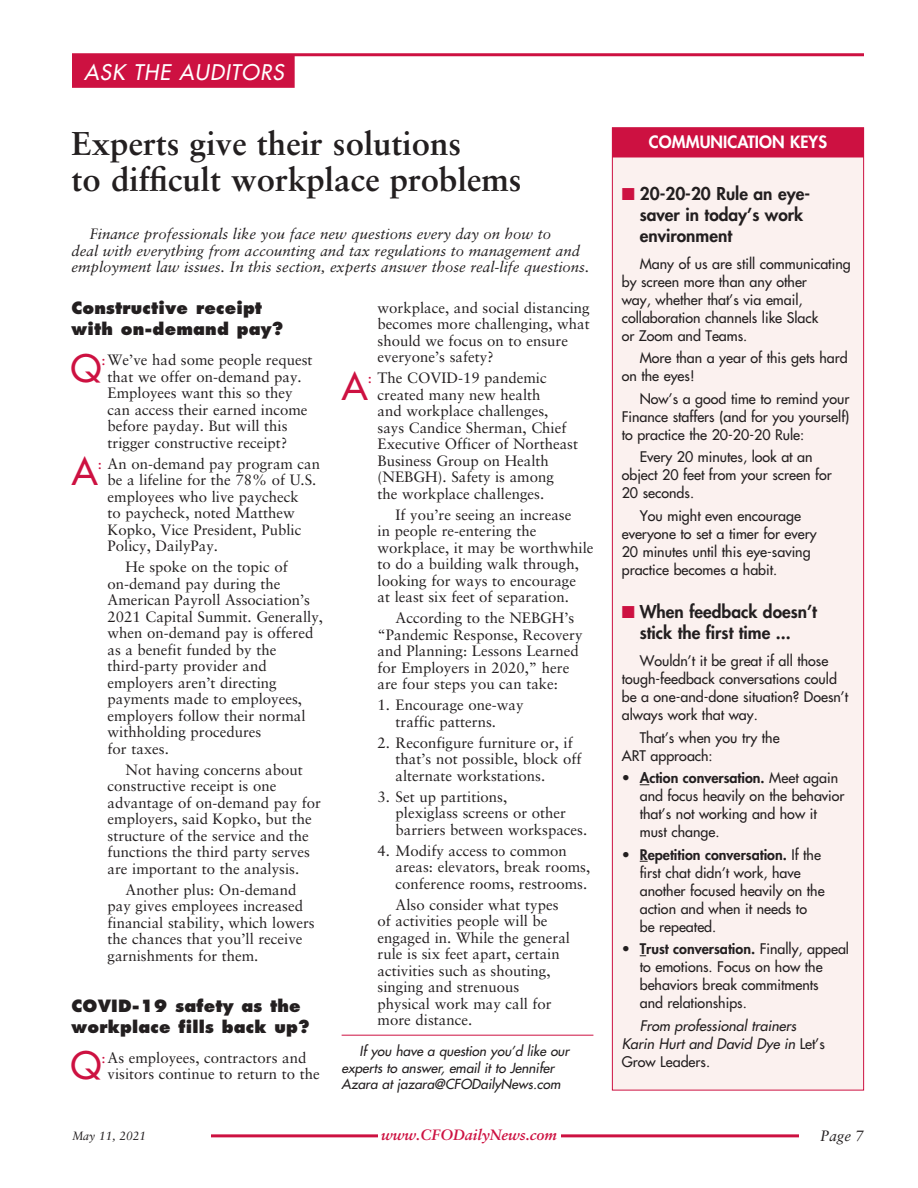
<style>
.page{position:relative;width:918px;height:1188px;background:#fff}
.page>*{position:absolute;margin:0;border:0;box-sizing:border-box;transform-origin:0 0}
.Q_As{font:36.9px "Futura";color:#cd1141}
.Major_Headline{font:700 33px/36px "Sabon";color:#231f20}
.Department_Head{font:italic 21px "Futura";letter-spacing:.05em;color:#fff}
._7__Sidebar_headline{font:800 17.25px/21px "Futura";color:#231f20}
.Q_A_subhead{font:800 16.5px/21px "Futura";letter-spacing:.01em;color:#231f20}
._9__sidebar_cap{font:800 16.5px "Futura";letter-spacing:.005em;color:#fff}
.Q_A_copy{font:15px/16.5px "Sabon";color:#231f20}
.Q_As-2{font:15px/16.5px "Sabon";color:#231f20}
.Q_A_bullets{font:15px/16.5px "Sabon";color:#231f20}
.t1{font:italic 15px/16.5px "Sabon";color:#231f20}
.t2{font:italic 700 15px "Sabon";color:#cd1141}
._5__Sidebar_Copy{font:14.25px/18px "Futura";color:#231f20}
._6__Sidebar_bullets{font:14.25px/18px "Futura";color:#231f20}
._5__Sidebar_Copy-2{font:italic 14.25px/18px "Futura";color:#231f20}
.t3{font:italic 13.5px/16.5px "Futura";color:#231f20}
.t4{font:italic 12px "Sabon";color:#231f20}
.s1{color:#cd1141}
.s2{font-weight:800}
.s3{font-style:normal}
</style>
<div class="page">
<div style="left:72px;top:55px;width:223px;height:33px;background:#cd1141"></div>
<hr style="left:72px;top:53px;width:792px;height:3px;background:#cd1141">
<div style="left:612px;top:128px;width:252px;height:962px;background:#fbf1ef"></div>
<div style="left:612px;top:127px;width:252px;height:30px;background:#cd1141"></div>
<hr style="left:72px;top:1134px;width:792px;height:3px;background:#cd1141">
<div style="left:800px;top:1120px;width:64px;height:30px;background:#fff"></div>
<div style="left:72px;top:1120px;width:138px;height:31px;background:#fff"></div>
<hr style="left:342px;top:1035px;width:251px;height:1px;background:#cd1141">
<div style="left:378px;top:1123px;width:182px;height:21px;background:#fff"></div>
<p class="Department_Head" style="left:84px;top:59px;width:201px">ASK THE AUDITORS</p>
<p class="Major_Headline" style="left:72px;top:125px;width:452px">Experts give their solutions<br>to difficult workplace problems</p>
<p class="t1" style="left:72px;top:226px;width:519px;text-indent:18px">Finance professionals like you face new questions every day on how to<br>deal with everything from accounting and tax regulations to management and employment law issues. In this section, experts answer those real-life questions.</p>
<p class="_9__sidebar_cap" style="left:649px;top:132px;width:180px">COMMUNICATION KEYS</p>
<p class="_7__Sidebar_headline" style="left:640px;top:183px;width:172px;text-indent:-18px"><span class="s1">■</span> 20-20-20 Rule an eye&shy;saver in today’s work environment</p>
<p class="_5__Sidebar_Copy" style="left:622px;top:255px;width:230px;text-indent:18px">Many of us are still communicating by screen more than any other<br>way, whether that’s via email, collaboration channels like Slack<br>or Zoom and Teams.</p>
<p class="_5__Sidebar_Copy" style="left:622px;top:349px;width:228px;text-indent:18px">More than a year of this gets hard on the eyes!</p>
<p class="_5__Sidebar_Copy" style="left:622px;top:390px;width:229px;text-align:justify;text-indent:18px">Now’s a good time to remind your Finance staffers (and for you yourself) to practice the 20-20-20 Rule:</p>
<p class="_5__Sidebar_Copy" style="left:622px;top:448px;width:211px;text-indent:18px">Every 20 minutes, look at an object 20 feet from your screen for<br>20 seconds.</p>
<p class="_5__Sidebar_Copy" style="left:622px;top:507px;width:197px;text-indent:18px">You might even encourage everyone to set a timer for every<br>20 minutes until this eye-saving practice becomes a habit.</p>
<p class="_7__Sidebar_headline" style="left:622px;top:601px;width:197px;text-align:center"><span class="s1">■</span> When feedback doesn’t stick the first time ...</p>
<p class="_5__Sidebar_Copy" style="left:622px;top:652px;width:228px;text-indent:18px">Wouldn’t it be great if all those tough-feedback conversations could be a one-and-done situation? Doesn’t always work that way.</p>
<p class="_5__Sidebar_Copy" style="left:622px;top:729px;width:159px;text-indent:18px">That’s when you try the<br>ART approach:</p>
<p class="_6__Sidebar_bullets" style="left:640px;top:769px;width:206px;text-indent:-18px">• <span class="s2">Action conversation.</span> Meet again and focus heavily on the behavior that’s not working and how it must change.</p>
<p class="_6__Sidebar_bullets" style="left:640px;top:846px;width:186px;text-indent:-18px">• <span class="s2">Repetition conversation.</span> If the first chat didn’t work, have another focused heavily on the action and when it needs to be repeated.</p>
<p class="_6__Sidebar_bullets" style="left:640px;top:940px;width:211px;text-indent:-18px">• <span class="s2">Trust conversation.</span> Finally, appeal to emotions. Focus on how the behaviors break commitments<br>and relationships.</p>
<p class="_5__Sidebar_Copy-2" style="left:622px;top:1017px;width:205px;text-indent:18px">From professional trainers<br>Karin Hurt and David Dye in <span class="s3">Let’s<br>Grow Leaders.</span></p>
<p class="Q_A_subhead" style="left:72px;top:298px;width:213px">Constructive receipt with on-demand pay?</p>
<p class="Q_As" style="left:71px;top:345px;width:32px">Q</p>
<p class="Q_As-2" style="left:108px;top:352px;width:207px;text-indent:-6px"><span class="s1">:</span>We’ve had some people request that we offer on-demand pay.<br>Employees want this so they can access their earned income before payday. But will this trigger constructive receipt?</p>
<p class="Q_As" style="left:72px;top:449px;width:27px">A</p>
<p class="Q_As-2" style="left:108px;top:455px;width:214px;text-indent:-10px"><span class="s1">:</span> --An on-demand pay program can be a lifeline for the 78% of U.S. employees who live paycheck<br>to paycheck, noted Matthew<br>Kopko, Vice President, Public<br>Policy, DailyPay.</p>
<p class="Q_A_copy" style="left:108px;top:559px;width:217px;text-indent:18px">He spoke on the topic of on-demand pay during the<br>American Payroll Association’s<br>2021 Capital Summit. Generally, when on-demand pay is offered as a benefit funded by the third-party provider and employers aren’t directing payments made to employees, employers follow their normal withholding procedures<br>for taxes.</p>
<p class="Q_A_copy" style="left:108px;top:761px;width:215px;text-indent:18px">Not having concerns about constructive receipt is one advantage of on-demand pay for employers, said Kopko, but the structure of the service and the functions the third party serves are important to the analysis.</p>
<p class="Q_A_copy" style="left:108px;top:881px;width:209px;text-indent:18px">Another plus: On-demand pay gives employees increased financial stability, which lowers the chances that you’ll receive garnishments for them.</p>
<p class="Q_A_subhead" style="left:72px;top:995px;width:240px">COVID-19 safety as the workplace fills back up?</p>
<p class="Q_As" style="left:71px;top:1043px;width:32px">Q</p>
<p class="Q_As-2" style="left:108px;top:1049px;width:214px;text-indent:-6px"><span class="s1">:</span>As employees, contractors and visitors continue to return to the</p>
<p class="Q_As-2" style="left:378px;top:299px;width:214px">workplace, and social distancing becomes more challenging, what should we focus on to ensure everyone’s safety?</p>
<p class="Q_As" style="left:342px;top:363px;width:27px">A</p>
<p class="Q_As-2" style="left:378px;top:370px;width:202px;text-indent:-10px"><span class="s1">:</span> --The COVID-19 pandemic created many new health<br>and workplace challenges, says Candice Sherman, Chief<br>Executive Officer of Northeast<br>Business Group on Health (NEBGH). Safety is among<br>the workplace challenges.</p>
<p class="Q_A_copy" style="left:378px;top:506px;width:217px;text-indent:18px">If you’re seeing an increase<br>in people re-entering the workplace, it may be worthwhile to do a building walk through, looking for ways to encourage<br>at least six feet of separation.</p>
<p class="Q_A_copy" style="left:378px;top:610px;width:207px;text-indent:18px">According to the NEBGH’s “Pandemic Response, Recovery and Planning: Lessons Learned for Employers in 2020,” here are four steps you can take:</p>
<p class="Q_A_bullets" style="left:396px;top:697px;width:129px;text-indent:-18px">1. Encourage one-way traffic patterns.</p>
<p class="Q_A_bullets" style="left:396px;top:734px;width:187px;text-indent:-18px">2. Reconfigure furniture or, if that’s not possible, block off alternate workstations.</p>
<p class="Q_A_bullets" style="left:396px;top:788px;width:193px;text-indent:-18px">3. Set up partitions,<br>plexiglass screens or other barriers between workspaces.</p>
<p class="Q_A_bullets" style="left:396px;top:842px;width:196px;text-indent:-18px">4. Modify access to common areas: elevators, break rooms, conference rooms, restrooms.</p>
<p class="Q_A_copy" style="left:378px;top:896px;width:194px;text-indent:18px">Also consider what types of activities people will be engaged in. While the general rule is six feet apart, certain activities such as shouting, singing and strenuous physical work may call for more distance.</p>
<p class="t3" style="left:342px;top:1043px;width:229px;text-indent:18px">If you have a question you’d like our experts to answer, email it to Jennifer<br>Azara at jazara@CFODailyNews.com</p>
<p class="t2" style="left:381px;top:1125px;width:177px">www.CFODailyNews.com</p>
<p class="t4" style="left:72px;top:1129px;width:76px">May 11, 2021</p>
<p class="t1" style="left:820px;top:1128px;width:45px">Page 7</p>
</div>
